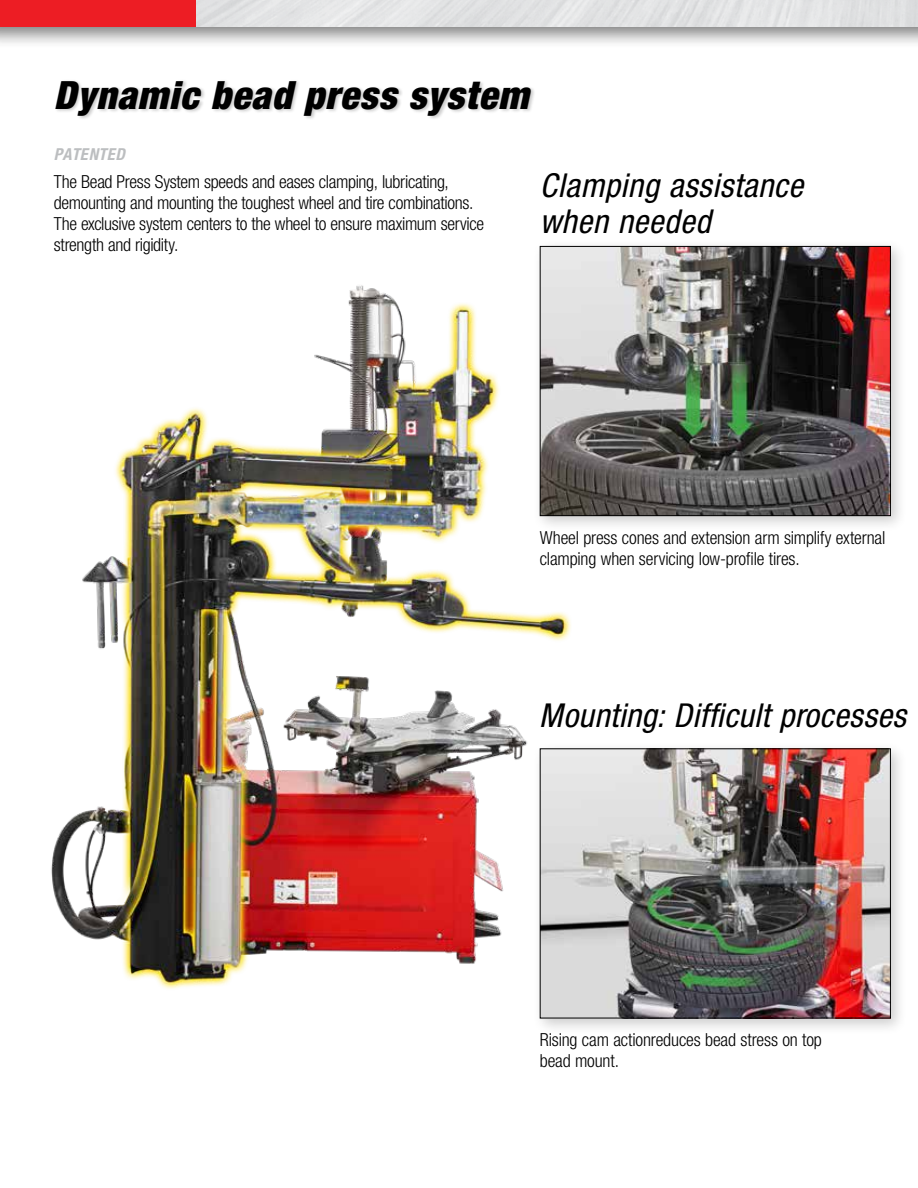
<style>
.page{position:relative;width:918px;height:1188px;background:#fff}
.page>*{position:absolute;margin:0;border:0;box-sizing:border-box;transform-origin:0 0}
.t1{font:italic 900 condensed 39px "Helvetica Neue LT Std";letter-spacing:.025em;color:#000}
.t2{font:italic condensed 33px/36px "Helvetica Neue LT Std";letter-spacing:.015em;color:#000}
.t3{font:300 condensed 18px/21px "Helvetica Neue LT Std";letter-spacing:-.015em;color:#000}
.t4{font:italic 700 condensed 16.5px "Helvetica Neue LT Std";letter-spacing:.02em;color:#bcbec0}
</style>
<div class="page">
<div style="left:533px;top:741px;width:374px;height:294px;background:#000;opacity:.2"></div>
<img style="left:542px;top:750px;width:347px;height:266px">
<div style="left:540px;top:748px;width:351px;height:270px;border:1px solid #000"></div>
<div style="left:533px;top:239px;width:374px;height:294px;background:#000;opacity:.2"></div>
<img style="left:542px;top:248px;width:347px;height:266px">
<div style="left:540px;top:246px;width:351px;height:270px;border:1px solid #000"></div>
<img style="left:51px;top:274px;width:524px;height:721px">
<div style="left:54px;top:79px;width:481px;height:41px;background:#000;opacity:.2"></div>
<div style="left:0;top:0;width:918px;height:49px;background:#000;opacity:.5"></div>
<img style="left:196px;top:0;width:722px;height:27px">
<div style="left:0;top:0;width:196px;height:27px;background:#ed1d24"></div>
<h1 class="t1" style="left:54px;top:71px;width:476px">Dynamic bead press system</h1>
<p class="t4" style="left:54px;top:144px;width:73px">PATENTED</p>
<p class="t3" style="left:54px;top:171px;width:432px">The Bead Press System speeds and eases clamping, lubricating, demounting and mounting the toughest wheel and tire combinations.<br>The exclusive system centers to the wheel to ensure maximum service strength and rigidity.</p>
<h2 class="t2" style="left:540px;top:168px;width:265px">Clamping assistance when needed</h2>
<p class="t3" style="left:540px;top:527px;width:347px">Wheel press cones and extension arm simplify external clamping when servicing low-profile tires.</p>
<h2 class="t2" style="left:539px;top:698px;width:368px">Mounting: Difficult processes</h2>
<p class="t3" style="left:540px;top:1029px;width:284px">Rising cam actionreduces bead stress on top bead mount.</p>
</div>
